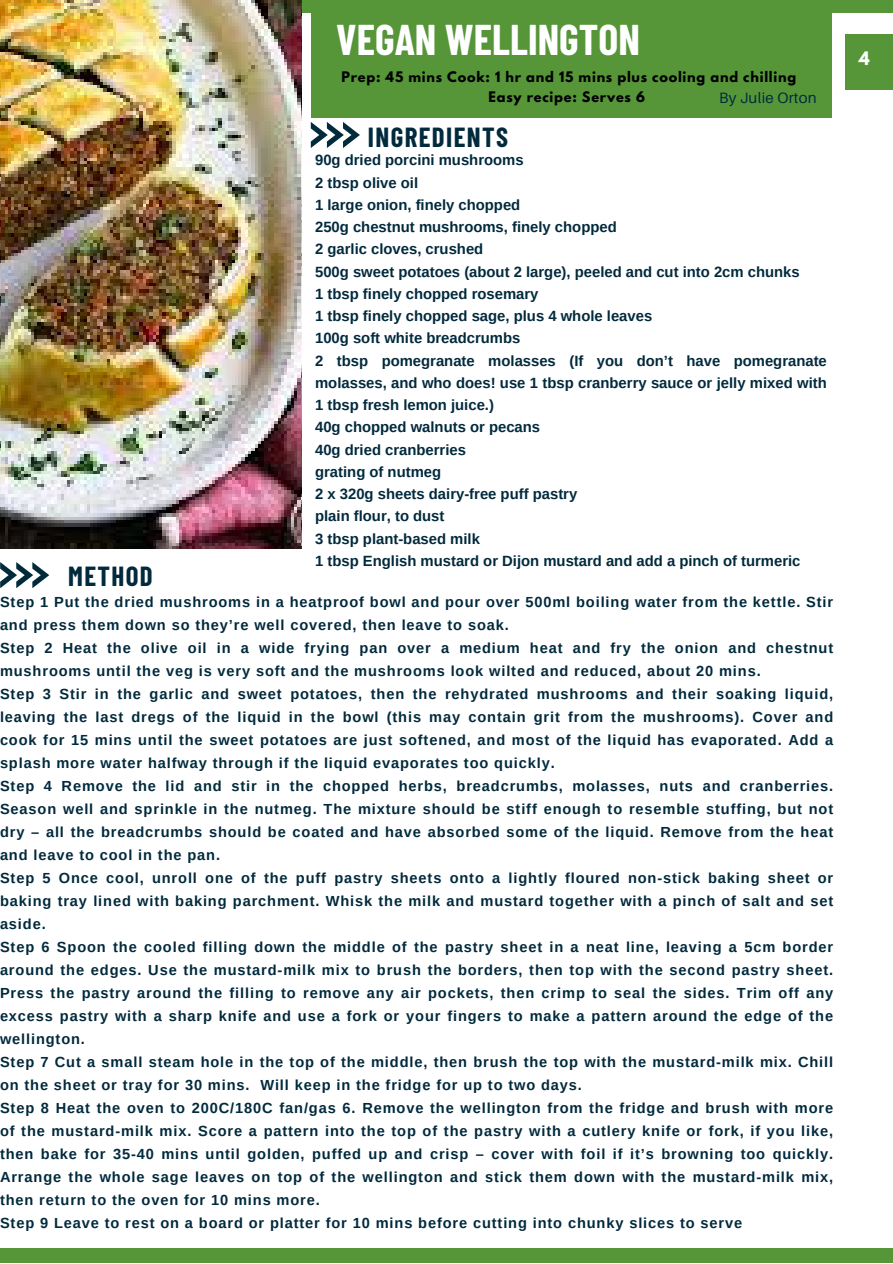
<style>
.page{position:relative;width:893px;height:1264px;background:#fff}
.page>*{position:absolute;margin:0;border:0;box-sizing:border-box;transform-origin:0 0}
.t1{font:700 42px "Barlow Condensed";color:#fff}
.t2{font:700 27px "Barlow Condensed";letter-spacing:.05em;color:#022a3d}
.t3{font:18px "Arimo";color:#022a3d}
.t4{font:700 16.5px "League Spartan";color:#fff}
.t5{font:15px "Aileron";letter-spacing:.015em;color:#022a3d}
.t6{font:700 14.85px/22.2px "Arimo";color:#022a3d;text-align:justify}
.t7{font:700 14.55px/23px "Arimo";letter-spacing:.06em;color:#022a3d;text-align:justify}
.t8{font:700 12.9px "League Spartan";letter-spacing:.06em;color:#000}
</style>
<div class="page">
<svg style="left:311px;top:122px;width:49px;height:26px"></svg>
<div style="left:0;top:0;width:892px;height:12px;background:#569639"></div>
<div style="left:0;top:1248px;width:892px;height:14px;background:#569639"></div>
<svg style="left:0;top:562px;width:49px;height:26px"></svg>
<div style="left:845px;top:34px;width:47px;height:55px;background:#569639"></div>
<img style="left:0;top:0;width:302px;height:549px">
<div style="left:310px;top:12px;width:521px;height:106px;background:#569639"></div>
<p class="t1" style="left:336px;top:13px;width:305px">VEGAN WELLINGTON</p>
<p class="t8" style="left:341px;top:71px;width:456px">Prep: 45 mins Cook: 1 hr and 15 mins plus cooling and chilling</p>
<p class="t8" style="left:488px;top:91px;width:158px">Easy recipe: Serves 6</p>
<p class="t5" style="left:719px;top:88px;width:99px">By Julie Orton</p>
<p class="t2" style="left:68px;top:559px;width:86px">METHOD</p>
<p class="t2" style="left:368px;top:120px;width:142px">INGREDIENTS</p>
<p class="t6" style="left:315px;top:149px;width:210px">90g dried porcini mushrooms</p>
<p class="t6" style="left:315px;top:171px;width:104px">2 tbsp olive oil</p>
<p class="t6" style="left:315px;top:194px;width:207px">1 large onion, finely chopped</p>
<p class="t6" style="left:315px;top:216px;width:303px">250g chestnut mushrooms, finely chopped</p>
<p class="t6" style="left:315px;top:238px;width:170px">2 garlic cloves, crushed</p>
<p class="t6" style="left:315px;top:260px;width:486px">500g sweet potatoes (about 2 large), peeled and cut into 2cm chunks</p>
<p class="t6" style="left:315px;top:283px;width:225px">1 tbsp finely chopped rosemary</p>
<p class="t6" style="left:315px;top:305px;width:338px">1 tbsp finely chopped sage, plus 4 whole leaves</p>
<p class="t6" style="left:315px;top:327px;width:207px">100g soft white breadcrumbs</p>
<p class="t6" style="left:315px;top:349px;width:513px">2 tbsp pomegranate molasses (If you don’t have pomegranate molasses, and who does! use 1 tbsp cranberry sauce or jelly mixed with 1 tbsp fresh lemon juice.)</p>
<p class="t6" style="left:315px;top:416px;width:226px">40g chopped walnuts or pecans</p>
<p class="t6" style="left:315px;top:438px;width:152px">40g dried cranberries</p>
<p class="t6" style="left:315px;top:460px;width:127px">grating of nutmeg</p>
<p class="t6" style="left:315px;top:483px;width:263px">2 x 320g sheets dairy-free puff pastry</p>
<p class="t6" style="left:315px;top:505px;width:131px">plain flour, to dust</p>
<p class="t6" style="left:315px;top:527px;width:166px">3 tbsp plant-based milk</p>
<p class="t6" style="left:315px;top:549px;width:487px">1 tbsp English mustard or Dijon mustard and add a pinch of turmeric</p>
<p class="t7" style="left:0;top:590px;width:834px">Step 1 Put the dried mushrooms in a heatproof bowl and pour over 500ml boiling water from the kettle. Stir and press them down so they’re well covered, then leave to soak.</p>
<p class="t7" style="left:0;top:636px;width:834px">Step 2 Heat the olive oil in a wide frying pan over a medium heat and fry the onion and chestnut mushrooms until the veg is very soft and the mushrooms look wilted and reduced, about 20 mins.</p>
<p class="t7" style="left:0;top:682px;width:834px">Step 3 Stir in the garlic and sweet potatoes, then the rehydrated mushrooms and their soaking liquid, leaving the last dregs of the liquid in the bowl (this may contain grit from the mushrooms). Cover and cook for 15 mins until the sweet potatoes are just softened, and most of the liquid has evaporated. Add a splash more water halfway through if the liquid evaporates too quickly.</p>
<p class="t7" style="left:0;top:774px;width:834px">Step 4 Remove the lid and stir in the chopped herbs, breadcrumbs, molasses, nuts and cranberries.<br>Season well and sprinkle in the nutmeg. The mixture should be stiff enough to resemble stuffing, but not dry – all the breadcrumbs should be coated and have absorbed some of the liquid. Remove from the heat and leave to cool in the pan.</p>
<p class="t7" style="left:0;top:866px;width:834px">Step 5 Once cool, unroll one of the puff pastry sheets onto a lightly floured non-stick baking sheet or baking tray lined with baking parchment. Whisk the milk and mustard together with a pinch of salt and set aside.</p>
<p class="t7" style="left:0;top:935px;width:834px">Step 6 Spoon the cooled filling down the middle of the pastry sheet in a neat line, leaving a 5cm border around the edges. Use the mustard-milk mix to brush the borders, then top with the second pastry sheet.<br>Press the pastry around the filling to remove any air pockets, then crimp to seal the sides. Trim off any excess pastry with a sharp knife and use a fork or your fingers to make a pattern around the edge of the wellington.</p>
<p class="t7" style="left:0;top:1050px;width:834px">Step 7 Cut a small steam hole in the top of the middle, then brush the top with the mustard-milk mix. Chill on the sheet or tray for 30 mins. Will keep in the fridge for up to two days.</p>
<p class="t7" style="left:0;top:1096px;width:834px">Step 8 Heat the oven to 200C/180C fan/gas 6. Remove the wellington from the fridge and brush with more of the mustard-milk mix. Score a pattern into the top of the pastry with a cutlery knife or fork, if you like, then bake for 35-40 mins until golden, puffed up and crisp – cover with foil if it’s browning too quickly.<br>Arrange the whole sage leaves on top of the wellington and stick them down with the mustard-milk mix, then return to the oven for 10 mins more.</p>
<p class="t7" style="left:0;top:1211px;width:743px">Step 9 Leave to rest on a board or platter for 10 mins before cutting into chunky slices to serve</p>
<p class="t3" style="left:321px;top:866px;width:6px">.</p>
<p class="t4" style="left:858px;top:51px;width:12px">4</p>
</div>
